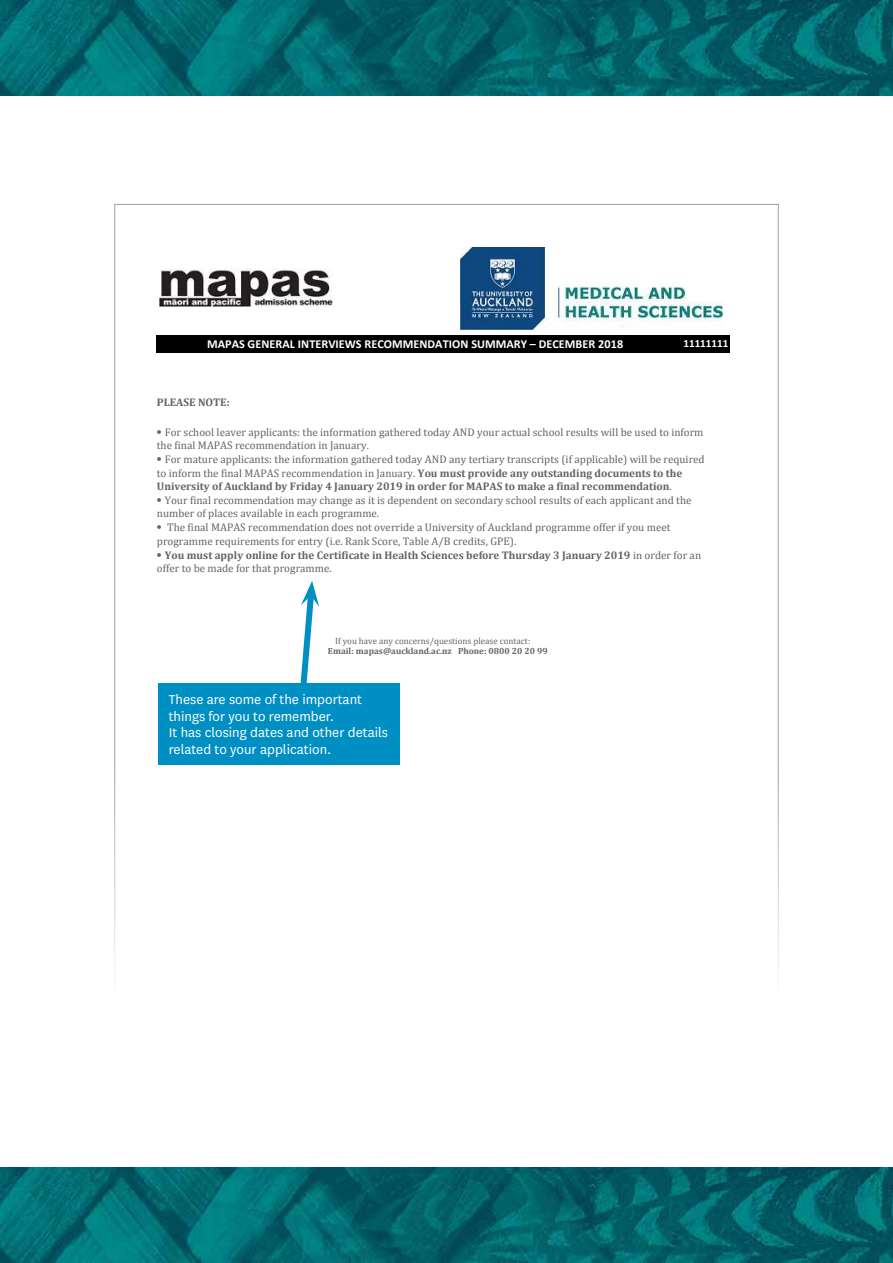
<style>
.page{position:relative;width:893px;height:1263px;background:#fff}
.page>*{position:absolute;margin:0;border:0;box-sizing:border-box;transform-origin:0 0}
.t1{font:15px/16.5px "National";color:#fff}
.t2{font:700 12.15px "Calibri";letter-spacing:.005em;color:#fff}
.t3{font:11.1px/13.8px "Cambria";color:#646363}
.t4{font:700 11.1px "Cambria";color:#646363}
.t5{font:700 11.1px "Calibri";letter-spacing:-.005em;color:#fff}
.t6{font:9px "Cambria";letter-spacing:.005em;color:#646363}
.t7{font:700 9px "Cambria";color:#646363}
.s1{font-weight:700}
</style>
<div class="page">
<img style="left:0;top:0;width:893px;height:96px">
<img style="left:0;top:1167px;width:893px;height:96px">
<img style="left:159px;top:269px;width:173px;height:37px">
<img style="left:460px;top:248px;width:263px;height:81px">
<div style="left:156px;top:335px;width:574px;height:18px;background:#000"></div>
<div style="left:158px;top:682px;width:242px;height:82px;background:#008fc3"></div>
<svg style="left:296px;top:581px;width:23px;height:102px"></svg>
<p class="t2" style="left:207px;top:336px;width:418px">MAPAS GENERAL INTERVIEWS RECOMMENDATION SUMMARY – DECEMBER 2018</p>
<p class="t5" style="left:684px;top:336px;width:46px">11111111</p>
<p class="t4" style="left:157px;top:395px;width:74px">PLEASE NOTE:</p>
<p class="t3" style="left:157px;top:425px;width:549px">⦁ For school leaver applicants: the information gathered today AND your actual school results will be used to inform the final MAPAS recommendation in January.<br>⦁ For mature applicants: the information gathered today AND any tertiary transcripts (if applicable) will be required to inform the final MAPAS recommendation in January. <span class="s1">You must provide any outstanding documents to the University of Auckland by Friday 4 January 2019 in order for MAPAS to make a final recommendation</span>.</p>
<p class="t3" style="left:157px;top:493px;width:546px">⦁ Your final recommendation may change as it is dependent on secondary school results of each applicant and the number of places available in each programme.<br>⦁ The final MAPAS recommendation does not override a University of Auckland programme offer if you meet programme requirements for entry (i.e. Rank Score, Table A/B credits, GPE).<br>⦁ <span class="s1">You must apply online for the Certificate in Health Sciences before Thursday 3 January 2019</span> in order for an offer to be made for that programme.</p>
<p class="t6" style="left:335px;top:635px;width:197px">If you have any concerns/questions please contact:</p>
<p class="t7" style="left:328px;top:645px;width:221px">Email: mapas@auckland.ac.nz Phone: 0800 20 20 99</p>
<h1 class="t1" style="left:169px;top:691px;width:221px">These are some of the important things for you to remember.<br>It has closing dates and other details related to your application.</h1>
</div>
